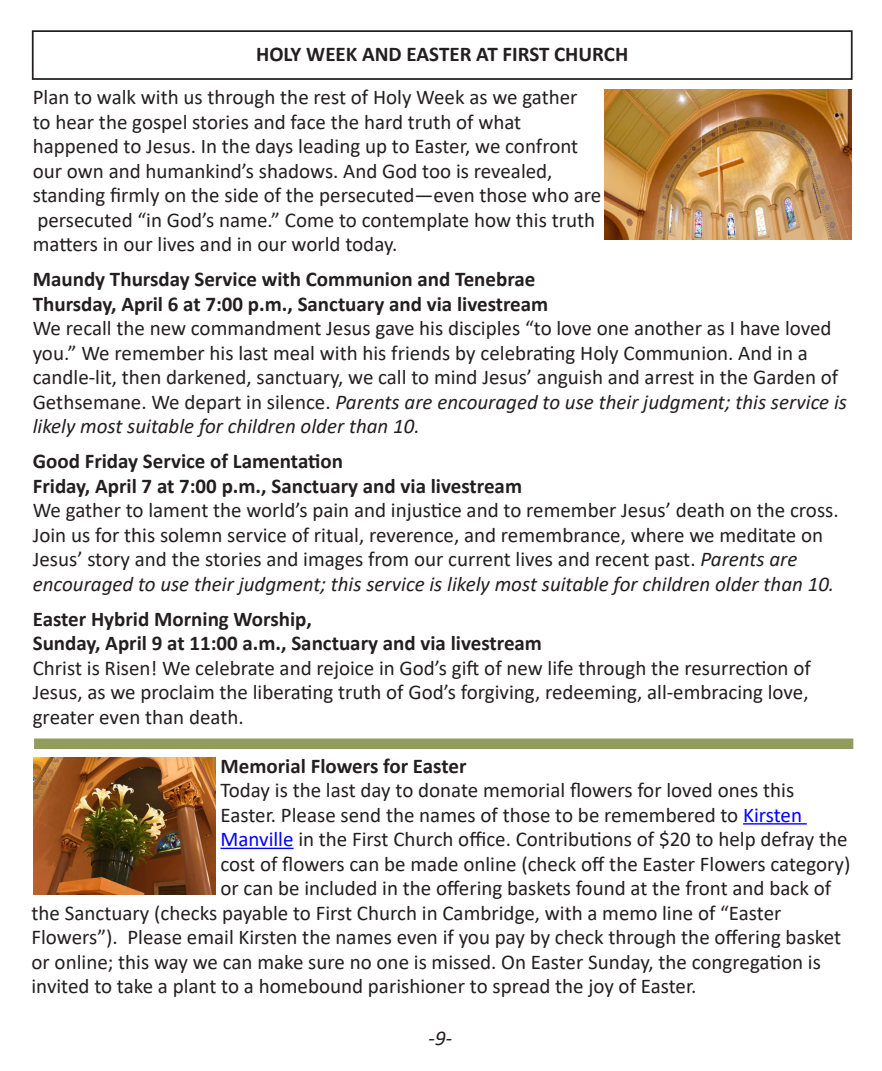
<style>
.page{position:relative;width:882px;height:1071px;background:#fff}
.page>*{position:absolute;margin:0;border:0;box-sizing:border-box;transform-origin:0 0}
.Paragraph_Style_1{font:21px/24.5px "Calibri";color:#231f20}
.Paragraph_Style_1-2{font:700 21px "Calibri";color:#231f20}
.Paragraph_Style_1-3{font:italic 21px "Calibri";color:#231f20}
.s1{font-style:italic}
.s2{color:#00f}
</style>
<div class="page">
<hr style="left:743px;top:823px;width:64px;height:2px;background:#00f">
<hr style="left:220px;top:848px;width:74px;height:1px;background:#00f">
<img style="left:33px;top:758px;width:182px;height:136px">
<div style="left:32px;top:30px;width:821px;height:50px;border:2px solid #231f20"></div>
<img style="left:605px;top:89px;width:246px;height:150px">
<div style="left:34px;top:739px;width:819px;height:10px;background:#939c5f"></div>
<p class="Paragraph_Style_1-2" style="left:256px;top:39px;width:374px">HOLY WEEK AND EASTER AT FIRST CHURCH</p>
<p class="Paragraph_Style_1" style="left:33px;top:84px;width:546px">Plan to walk with us through the rest of Holy Week as we gather</p>
<p class="Paragraph_Style_1" style="left:33px;top:109px;width:490px">to hear the gospel stories and face the hard truth of what</p>
<p class="Paragraph_Style_1" style="left:33px;top:133px;width:547px">happened to Jesus. In the days leading up to Easter, we confront</p>
<p class="Paragraph_Style_1" style="left:33px;top:158px;width:521px">our own and humankind’s shadows. And God too is revealed,</p>
<p class="Paragraph_Style_1" style="left:33px;top:182px;width:570px">standing firmly on the side of the persecuted—even those who are</p>
<p class="Paragraph_Style_1" style="left:37px;top:207px;width:559px">persecuted “in God’s name.” Come to contemplate how this truth</p>
<p class="Paragraph_Style_1" style="left:33px;top:231px;width:366px">matters in our lives and in our world today.</p>
<p class="Paragraph_Style_1-2" style="left:33px;top:264px;width:504px">Maundy Thursday Service with Communion and Tenebrae</p>
<p class="Paragraph_Style_1-2" style="left:33px;top:289px;width:517px">Thursday, April 6 at 7:00 p.m., Sanctuary and via livestream</p>
<p class="Paragraph_Style_1" style="left:33px;top:315px;width:816px">We recall the new commandment Jesus gave his disciples “to love one another as I have loved you.” We remember his last meal with his friends by celebrating Holy Communion. And in a candle-lit, then darkened, sanctuary, we call to mind Jesus’ anguish and arrest in the Garden of Gethsemane. We depart in silence. <span class="s1">Parents are encouraged to use their judgment; this service is likely most suitable for children older than 10.</span></p>
<p class="Paragraph_Style_1-2" style="left:33px;top:446px;width:312px">Good Friday Service of Lamentation</p>
<p class="Paragraph_Style_1-2" style="left:33px;top:471px;width:491px">Friday, April 7 at 7:00 p.m., Sanctuary and via livestream</p>
<p class="Paragraph_Style_1" style="left:33px;top:497px;width:807px">We gather to lament the world’s pain and injustice and to remember Jesus’ death on the cross.<br>Join us for this solemn service of ritual, reverence, and remembrance, where we meditate on</p>
<p class="Paragraph_Style_1" style="left:33px;top:546px;width:766px">Jesus’ story and the stories and images from our current lives and recent past. <span class="s1">Parents are</span></p>
<p class="Paragraph_Style_1-3" style="left:33px;top:569px;width:803px">encouraged to use their judgment; this service is likely most suitable for children older than 10.</p>
<p class="Paragraph_Style_1-2" style="left:33px;top:604px;width:281px">Easter Hybrid Morning Worship,</p>
<p class="Paragraph_Style_1-2" style="left:33px;top:628px;width:511px">Sunday, April 9 at 11:00 a.m., Sanctuary and via livestream</p>
<p class="Paragraph_Style_1" style="left:33px;top:655px;width:780px;text-align:justify">Christ is Risen! We celebrate and rejoice in God’s gift of new life through the resurrection of Jesus, as we proclaim the liberating truth of God’s forgiving, redeeming, all-embracing love, greater even than death.</p>
<p class="Paragraph_Style_1-2" style="left:220px;top:751px;width:247px">Memorial Flowers for Easter</p>
<p class="Paragraph_Style_1" style="left:220px;top:777px;width:575px">Today is the last day to donate memorial flowers for loved ones this</p>
<p class="Paragraph_Style_1" style="left:220px;top:802px;width:583px">Easter. Please send the names of those to be remembered to <span class="s2">Kirsten</span></p>
<p class="Paragraph_Style_1" style="left:220px;top:826px;width:629px"><span class="s2">Manville</span> in the First Church office. Contributions of $20 to help defray the</p>
<p class="Paragraph_Style_1" style="left:220px;top:851px;width:632px">cost of flowers can be made online (check off the Easter Flowers category)</p>
<p class="Paragraph_Style_1" style="left:220px;top:875px;width:612px">or can be included in the offering baskets found at the front and back of</p>
<p class="Paragraph_Style_1" style="left:32px;top:900px;width:752px">the Sanctuary (checks payable to First Church in Cambridge, with a memo line of “Easter</p>
<p class="Paragraph_Style_1" style="left:32px;top:924px;width:811px">Flowers”). Please email Kirsten the names even if you pay by check through the offering basket or online; this way we can make sure no one is missed. On Easter Sunday, the congregation is invited to take a plant to a homebound parishioner to spread the joy of Easter.</p>
<p class="Paragraph_Style_1-3" style="left:429px;top:1024px;width:25px">-9-</p>
</div>
